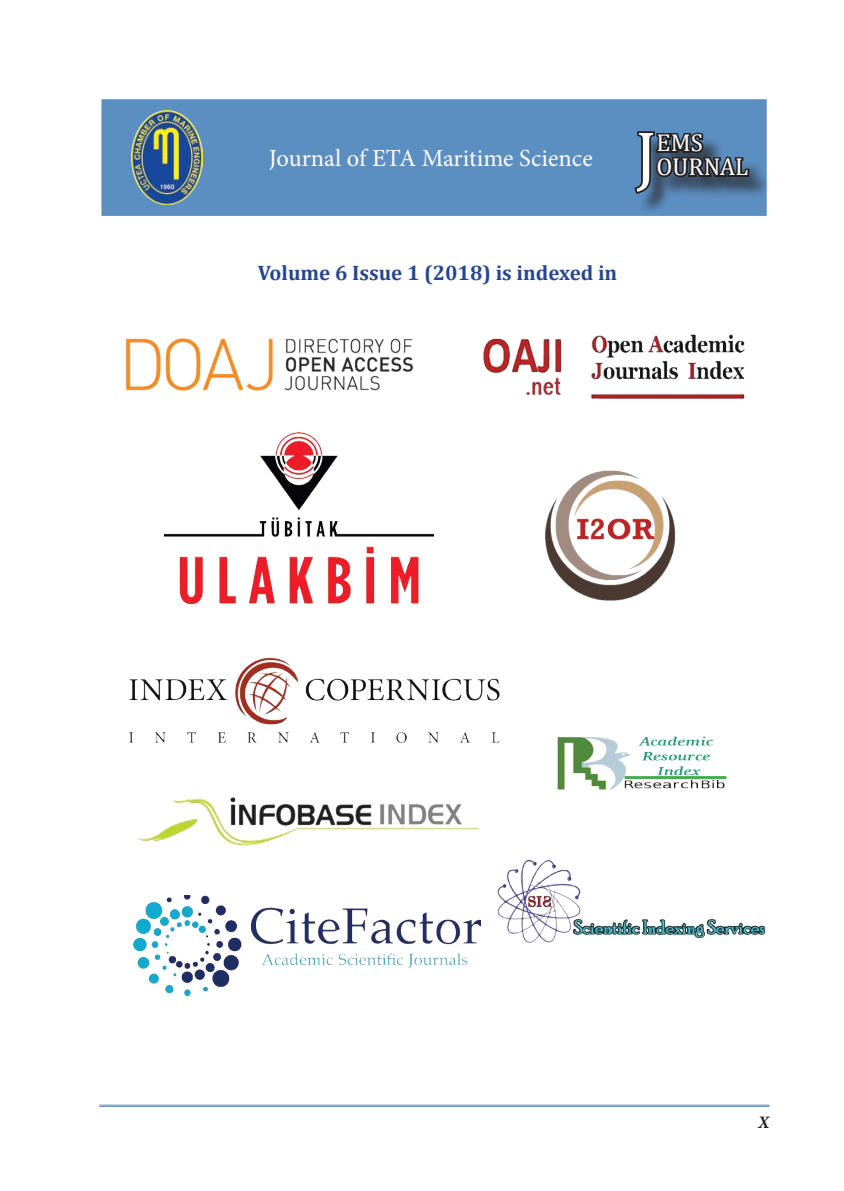
<style>
.page{position:relative;width:844px;height:1191px;background:#fff}
.page>*{position:absolute;margin:0;border:0;box-sizing:border-box;transform-origin:0 0}
.t1{font:68.6px "Cambria";color:#fff}
.t2{font:24.5px "Minion Pro";color:#fff}
.t3{font:24.5px/24.2px "Cambria";color:#fff}
.t4{font:700 21px "Cambria";color:#254691}
.t5{font:italic 700 17.5px "Minion Pro";color:#241f1f}
</style>
<div class="page">
<hr style="left:99px;top:1104px;width:670px;height:1px;background:#5b8ec1">
<hr style="left:99px;top:1106px;width:670px;height:1px;background:#5b8ec1">
<div style="left:101px;top:99px;width:665px;height:117px;background:#5b8ec1;border:2px solid #5b8ec1"></div>
<div style="left:638px;top:134px;width:132px;height:81px;background:#241f1f;opacity:.75"></div>
<svg style="left:634px;top:131px;width:117px;height:65px"></svg>
<img style="left:131px;top:110px;width:71px;height:95px">
<img style="left:483px;top:334px;width:262px;height:65px">
<img style="left:125px;top:338px;width:289px;height:53px">
<img style="left:545px;top:470px;width:131px;height:131px">
<img style="left:557px;top:736px;width:170px;height:54px">
<img style="left:133px;top:895px;width:347px;height:100px">
<img style="left:497px;top:859px;width:269px;height:83px">
<img style="left:137px;top:797px;width:342px;height:49px">
<img style="left:129px;top:657px;width:371px;height:86px">
<img style="left:165px;top:432px;width:268px;height:171px">
<p class="t2" style="left:269px;top:142px;width:325px">Journal of ETA Maritime Science</p>
<h1 class="t1" style="left:635px;top:115px;width:23px">J</h1>
<p class="t3" style="left:656px;top:131px;width:93px">EMS<br>OURNAL</p>
<p class="t4" style="left:258px;top:258px;width:361px">Volume 6 Issue 1 (2018) is indexed in</p>
<p class="t5" style="left:758px;top:1109px;width:13px">X</p>
</div>
